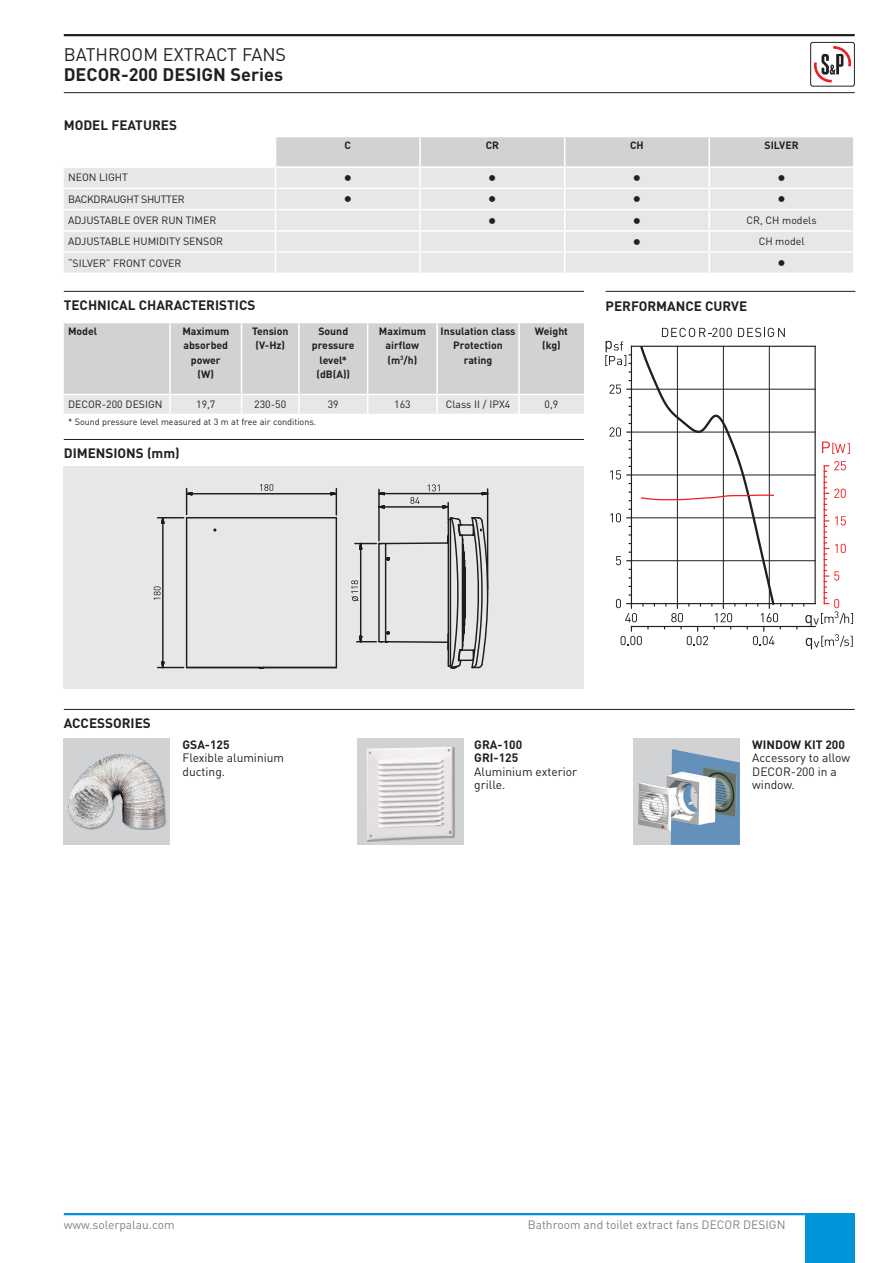
<style>
.page{position:relative;width:893px;height:1263px;background:#fff}
.page>*{position:absolute;margin:0;border:0;box-sizing:border-box;transform-origin:0 0}
.texto{font:18px "DIN";color:#231f20}
.t1{font:700 18px "DIN";color:#231f20}
.t2{font:700 13.5px "DIN";color:#231f20}
.texto-2{font:12px/13.5px "DIN";color:#231f20}
.t3{font:12px "DIN";color:#808285}
.texto-3{font:700 12px "DIN";color:#231f20}
.texto-4{font:700 10.5px/14.2px "DIN";color:#231f20;text-align:center}
.texto-5{font:10.5px "DIN";color:#231f20}
.texto-6{font:10.5px "DIN";letter-spacing:-.03em;color:#231f20}
.t4{font:9px "DIN";color:#231f20}
</style>
<div class="page">
<div style="left:805px;top:1214px;width:50px;height:49px;background:#0095d9"></div>
<hr style="left:64px;top:34px;width:791px;height:2px;background:#231f20">
<hr style="left:64px;top:92px;width:791px;height:1px;background:#231f20">
<svg style="left:814px;top:47px;width:37px;height:36px"></svg>
<div style="left:810px;top:42px;width:45px;height:44px;border:1px solid #231f20;border-radius:2px"></div>
<hr style="left:64px;top:1213px;width:791px;height:2px;background:#0095d9">
<div style="left:64px;top:738px;width:106px;height:107px;background:#d1d2d4"></div>
<div style="left:68px;top:754px;width:99px;height:76px;background:#231f20;opacity:.33"></div>
<img style="left:68px;top:754px;width:56px;height:75px">
<div style="left:357px;top:738px;width:106px;height:107px;background:#d1d2d4"></div>
<div style="left:367px;top:747px;width:88px;height:94px;background:#9e9c9e"></div>
<img style="left:366px;top:747px;width:87px;height:93px">
<hr style="left:64px;top:709px;width:791px;height:1px;background:#231f20">
<div style="left:634px;top:738px;width:106px;height:107px;background:#d1d2d4"></div>
<img style="left:638px;top:749px;width:102px;height:96px">
<hr style="left:631px;top:603px;width:184px;height:1px;background:#231f20">
<hr style="left:631px;top:626px;width:184px;height:1px;background:#231f20">
<svg style="left:806px;top:634px;width:47px;height:15px"></svg>
<hr style="left:631px;top:560px;width:184px;height:1px;background:#231f20">
<hr style="left:631px;top:517px;width:184px;height:1px;background:#231f20">
<hr style="left:631px;top:475px;width:184px;height:1px;background:#231f20">
<hr style="left:631px;top:432px;width:184px;height:1px;background:#231f20">
<hr style="left:631px;top:389px;width:184px;height:1px;background:#231f20">
<hr style="left:814px;top:346px;width:2px;height:258px;background:#231f20">
<svg style="left:803px;top:461px;width:50px;height:165px"></svg>
<svg style="left:822px;top:442px;width:28px;height:12px"></svg>
<hr style="left:631px;top:346px;width:184px;height:1px;background:#231f20">
<svg style="left:605px;top:328px;width:180px;height:317px"></svg>
<div style="left:64px;top:466px;width:520px;height:223px;background:#e6e7e9"></div>
<svg style="left:260px;top:484px;width:13px;height:7px"></svg>
<svg style="left:154px;top:586px;width:7px;height:14px"></svg>
<svg style="left:351px;top:484px;width:138px;height:185px"></svg>
<hr style="left:186px;top:518px;width:1px;height:149px;background:#231f20">
<hr style="left:336px;top:518px;width:1px;height:149px;background:#231f20">
<hr style="left:187px;top:517px;width:149px;height:1px;background:#231f20">
<svg style="left:213px;top:528px;width:4px;height:4px"></svg>
<hr style="left:264px;top:667px;width:72px;height:1px;background:#231f20">
<hr style="left:187px;top:667px;width:72px;height:1px;background:#231f20">
<svg style="left:257px;top:666px;width:9px;height:3px"></svg>
<hr style="left:162px;top:518px;width:2px;height:149px;background:#231f20">
<svg style="left:158px;top:660px;width:30px;height:9px"></svg>
<hr style="left:187px;top:493px;width:149px;height:1px;background:#231f20">
<svg style="left:329px;top:488px;width:9px;height:27px"></svg>
<svg style="left:158px;top:488px;width:36px;height:37px"></svg>
<hr style="left:64px;top:439px;width:520px;height:1px;background:#231f20">
<svg style="left:64px;top:323px;width:520px;height:91px"></svg>
<div style="left:64px;top:168px;width:211px;height:105px;background:#e6e7e9"></div>
<hr style="left:64px;top:188px;width:212px;height:1px;background:#fff">
<hr style="left:64px;top:209px;width:212px;height:1px;background:#fff">
<hr style="left:64px;top:230px;width:212px;height:2px;background:#fff">
<hr style="left:64px;top:251px;width:212px;height:2px;background:#fff">
<svg style="left:276px;top:137px;width:578px;height:136px"></svg>
<hr style="left:709px;top:251px;width:146px;height:2px;background:#fff">
<hr style="left:708px;top:253px;width:2px;height:20px;background:#fff">
<hr style="left:853px;top:253px;width:2px;height:20px;background:#fff">
<hr style="left:64px;top:291px;width:520px;height:1px;background:#231f20">
<hr style="left:606px;top:291px;width:249px;height:1px;background:#231f20">
<h1 class="texto" style="left:64px;top:43px;width:224px">BATHROOM EXTRACT FANS</h1>
<h1 class="t1" style="left:64px;top:62px;width:221px">DECOR-200 DESIGN Series</h1>
<p class="t2" style="left:64px;top:117px;width:115px">MODEL FEATURES</p>
<p class="texto-4" style="left:345px;top:138px;width:8px">C</p>
<p class="texto-4" style="left:486px;top:138px;width:15px">CR</p>
<p class="texto-4" style="left:630px;top:138px;width:15px">CH</p>
<p class="texto-4" style="left:764px;top:138px;width:36px">SILVER</p>
<p class="texto-5" style="left:68px;top:171px;width:61px">NEON LIGHT</p>
<p class="texto" style="left:343px;top:166px;width:11px">•</p>
<p class="texto" style="left:488px;top:166px;width:11px">•</p>
<p class="texto" style="left:632px;top:166px;width:11px">•</p>
<p class="texto" style="left:777px;top:166px;width:11px">•</p>
<p class="texto-6" style="left:68px;top:192px;width:118px">BACKDRAUGHT SHUTTER</p>
<p class="texto" style="left:343px;top:188px;width:11px">•</p>
<p class="texto" style="left:488px;top:188px;width:11px">•</p>
<p class="texto" style="left:632px;top:188px;width:11px">•</p>
<p class="texto" style="left:777px;top:188px;width:11px">•</p>
<p class="texto-5" style="left:68px;top:214px;width:150px">ADJUSTABLE OVER RUN TIMER</p>
<p class="texto" style="left:488px;top:209px;width:11px">•</p>
<p class="texto" style="left:632px;top:209px;width:11px">•</p>
<p class="texto-5" style="left:747px;top:214px;width:71px">CR, CH models</p>
<p class="texto-5" style="left:68px;top:235px;width:157px">ADJUSTABLE HUMIDITY SENSOR</p>
<p class="texto" style="left:632px;top:230px;width:11px">•</p>
<p class="texto-5" style="left:759px;top:235px;width:47px">CH model</p>
<p class="texto-5" style="left:68px;top:256px;width:115px">“SILVER” FRONT COVER</p>
<p class="texto" style="left:777px;top:251px;width:11px">•</p>
<p class="t2" style="left:64px;top:297px;width:193px">TECHNICAL CHARACTERISTICS</p>
<p class="t2" style="left:606px;top:297px;width:143px">PERFORMANCE CURVE</p>
<p class="texto-4" style="left:68px;top:324px;width:31px">Model</p>
<p class="texto-4" style="left:182px;top:324px;width:48px">Maximum</p>
<p class="texto-4" style="left:183px;top:338px;width:46px">absorbed</p>
<p class="texto-4" style="left:191px;top:352px;width:31px">power</p>
<p class="texto-4" style="left:198px;top:366px;width:18px">(W)</p>
<p class="texto-4" style="left:252px;top:324px;width:38px">Tension</p>
<p class="texto-4" style="left:256px;top:338px;width:31px">(V-Hz)</p>
<p class="texto-4" style="left:318px;top:324px;width:31px">Sound</p>
<p class="texto-4" style="left:312px;top:338px;width:44px">pressure</p>
<p class="texto-4" style="left:319px;top:352px;width:29px">level*</p>
<p class="texto-4" style="left:316px;top:366px;width:35px">(dB(A))</p>
<p class="texto-4" style="left:379px;top:324px;width:48px">Maximum</p>
<p class="texto-4" style="left:386px;top:338px;width:35px">airflow</p>
<p class="texto-4" style="left:387px;top:352px;width:31px">(m<sup>3</sup>/h)</p>
<p class="texto-4" style="left:441px;top:324px;width:77px">Insulation class<br>Protection rating</p>
<p class="texto-4" style="left:535px;top:324px;width:35px">Weight</p>
<p class="texto-4" style="left:542px;top:338px;width:20px">(kg)</p>
<p class="texto-5" style="left:68px;top:398px;width:96px">DECOR-200 DESIGN</p>
<p class="texto-5" style="left:196px;top:398px;width:21px">19,7</p>
<p class="texto-5" style="left:254px;top:398px;width:33px">230-50</p>
<p class="texto-5" style="left:328px;top:398px;width:12px">39</p>
<p class="texto-5" style="left:394px;top:398px;width:18px">163</p>
<p class="texto-5" style="left:446px;top:398px;width:66px">Class II / IPX4</p>
<p class="texto-5" style="left:545px;top:398px;width:15px">0,9</p>
<p class="t4" style="left:68px;top:416px;width:250px">* Sound pressure level measured at 3 m at free air conditions.</p>
<p class="t2" style="left:64px;top:445px;width:117px">DIMENSIONS (mm)</p>
<p class="t2" style="left:64px;top:715px;width:89px">ACCESSORIES</p>
<p class="texto-3" style="left:182px;top:736px;width:49px">GSA-125</p>
<p class="texto-2" style="left:182px;top:751px;width:103px">Flexible aluminium</p>
<p class="texto-2" style="left:182px;top:764px;width:44px">ducting.</p>
<p class="texto-3" style="left:474px;top:736px;width:49px">GRA-100</p>
<p class="texto-3" style="left:474px;top:750px;width:45px">GRI-125</p>
<p class="texto-2" style="left:474px;top:764px;width:104px">Aluminium exterior grille.</p>
<p class="texto-3" style="left:752px;top:736px;width:94px">WINDOW KIT 200</p>
<p class="texto-2" style="left:752px;top:751px;width:99px">Accessory to allow<br>DECOR-200 in a window.</p>
<p class="t3" style="left:64px;top:1217px;width:112px">www.solerpalau.com</p>
<p class="t3" style="left:528px;top:1217px;width:259px">Bathroom and toilet extract fans DECOR DESIGN</p>
</div>
